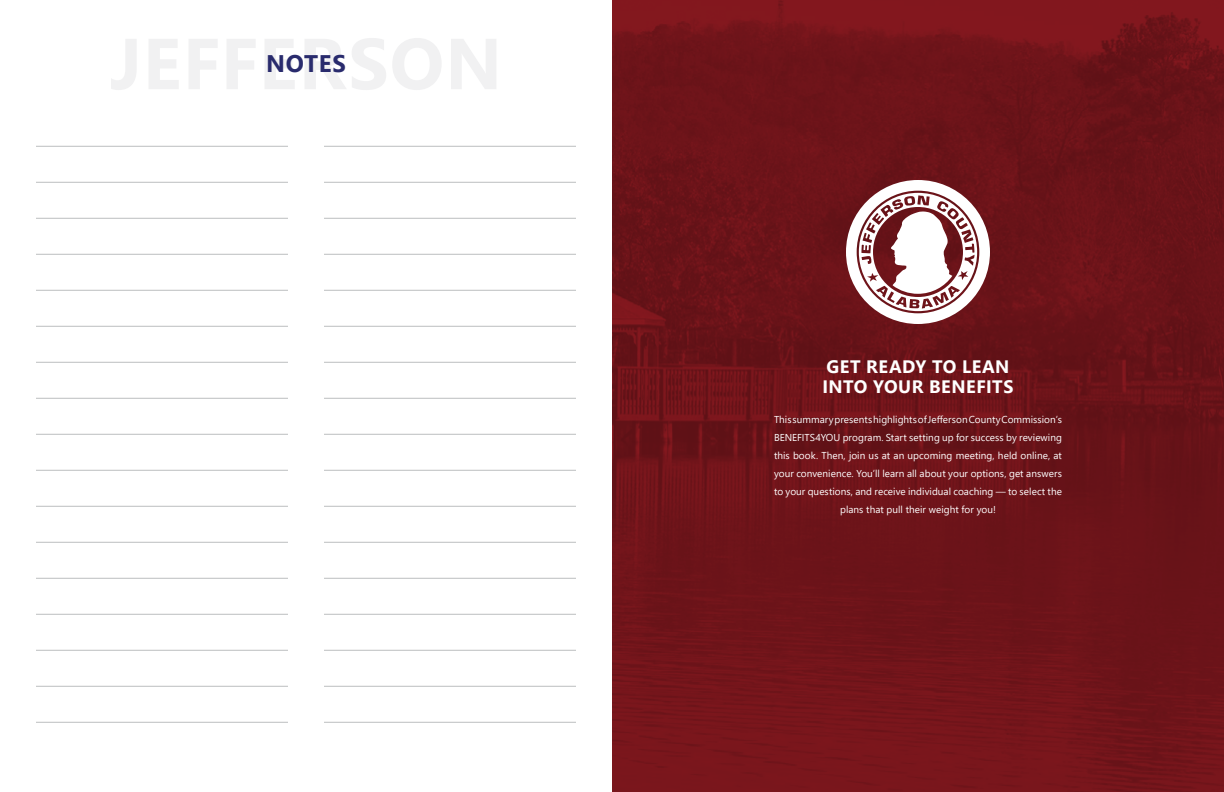
<style>
.page{position:relative;width:1224px;height:792px;background:#fff}
.page>*{position:absolute;margin:0;border:0;box-sizing:border-box;transform-origin:0 0}
.t1{font:700 24px "Segoe UI";letter-spacing:.025em;color:#292b6d}
.t2{font:700 18px/20px "Segoe UI";letter-spacing:.025em;color:#fff}
.t3{font:10px/18px "Segoe UI";letter-spacing:.005em;color:#fff;text-align:center}
</style>
<div class="page">
<hr style="left:36px;top:146px;width:252px;height:1px;background:#bcbec0">
<hr style="left:36px;top:182px;width:252px;height:1px;background:#bcbec0">
<hr style="left:36px;top:218px;width:252px;height:1px;background:#bcbec0">
<hr style="left:36px;top:254px;width:252px;height:1px;background:#bcbec0">
<hr style="left:36px;top:290px;width:252px;height:1px;background:#bcbec0">
<hr style="left:36px;top:326px;width:252px;height:1px;background:#bcbec0">
<hr style="left:36px;top:362px;width:252px;height:1px;background:#bcbec0">
<hr style="left:36px;top:398px;width:252px;height:1px;background:#bcbec0">
<hr style="left:36px;top:434px;width:252px;height:1px;background:#bcbec0">
<hr style="left:36px;top:470px;width:252px;height:1px;background:#bcbec0">
<hr style="left:36px;top:506px;width:252px;height:1px;background:#bcbec0">
<hr style="left:36px;top:542px;width:252px;height:1px;background:#bcbec0">
<hr style="left:36px;top:578px;width:252px;height:1px;background:#bcbec0">
<hr style="left:36px;top:614px;width:252px;height:1px;background:#bcbec0">
<hr style="left:36px;top:650px;width:252px;height:1px;background:#bcbec0">
<hr style="left:36px;top:686px;width:252px;height:1px;background:#bcbec0">
<hr style="left:36px;top:722px;width:252px;height:1px;background:#bcbec0">
<hr style="left:324px;top:146px;width:252px;height:1px;background:#bcbec0">
<hr style="left:324px;top:182px;width:252px;height:1px;background:#bcbec0">
<hr style="left:324px;top:218px;width:252px;height:1px;background:#bcbec0">
<hr style="left:324px;top:254px;width:252px;height:1px;background:#bcbec0">
<hr style="left:324px;top:290px;width:252px;height:1px;background:#bcbec0">
<hr style="left:324px;top:326px;width:252px;height:1px;background:#bcbec0">
<hr style="left:324px;top:362px;width:252px;height:1px;background:#bcbec0">
<hr style="left:324px;top:398px;width:252px;height:1px;background:#bcbec0">
<hr style="left:324px;top:434px;width:252px;height:1px;background:#bcbec0">
<hr style="left:324px;top:470px;width:252px;height:1px;background:#bcbec0">
<hr style="left:324px;top:506px;width:252px;height:1px;background:#bcbec0">
<hr style="left:324px;top:542px;width:252px;height:1px;background:#bcbec0">
<hr style="left:324px;top:578px;width:252px;height:1px;background:#bcbec0">
<hr style="left:324px;top:614px;width:252px;height:1px;background:#bcbec0">
<hr style="left:324px;top:650px;width:252px;height:1px;background:#bcbec0">
<hr style="left:324px;top:686px;width:252px;height:1px;background:#bcbec0">
<hr style="left:324px;top:722px;width:252px;height:1px;background:#bcbec0">
<svg style="left:612px;top:0;width:612px;height:792px;background:#6e1319"></svg>
<svg style="left:846px;top:180px;width:144px;height:144px"></svg>
<h1 class="t1" style="left:266px;top:41px;width:81px">NOTES</h1>
<h2 class="t2" style="left:822px;top:355px;width:193px">GET READY TO LEAN<br>INTO YOUR BENEFITS</h2>
<p class="t3" style="left:774px;top:410px;width:290px">This summary presents highlights of Jefferson County Commission’s BENEFITS4YOU program. Start setting up for success by reviewing this book. Then, join us at an upcoming meeting, held online, at your convenience. You’ll learn all about your options, get answers to your questions, and receive individual coaching — to select the plans that pull their weight for you!</p>
</div>
